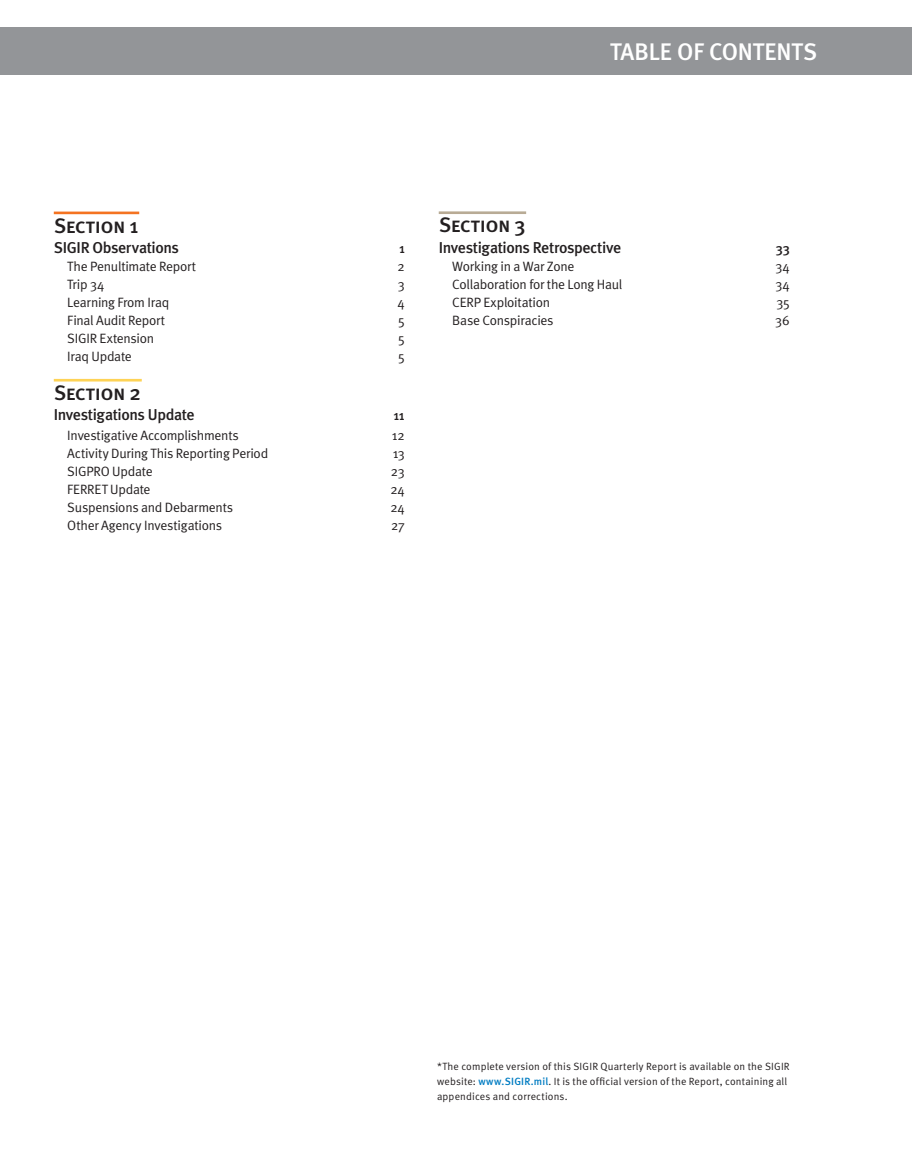
<style>
.page{position:relative;width:912px;height:1169px;background:#fff}
.page>*{position:absolute;margin:0;border:0;box-sizing:border-box;transform-origin:0 0}
.t1{font:500 24px "Meta";letter-spacing:.105em;color:#fff}
.t2{font:21px "Meta Medium Caps";letter-spacing:-.03em;color:#231f20}
.t3{font:500 15.75px "Meta";letter-spacing:-.025em;color:#231f20}
.t4{font:13.5px "Meta Normal";letter-spacing:-.02em;color:#231f20}
.t5{font:500 13.5px "Meta";color:#231f20}
.t6{font:10.5px/15px "Meta Normal";letter-spacing:.015em;color:#231f20}
.s1{font-family:"Meta";font-weight:500;color:#007cc2}
</style>
<div class="page">
<hr style="left:54px;top:211px;width:85px;height:3px;background:#f47321">
<hr style="left:54px;top:379px;width:88px;height:2px;background:#fed356">
<hr style="left:439px;top:211px;width:87px;height:3px;background:#b8ab95">
<div style="left:0;top:28px;width:912px;height:47px;background:#939598"></div>
<h1 class="t1" style="left:610px;top:38px;width:208px">table of contents</h1>
<h2 class="t2" style="left:54px;top:213px;width:86px">Section 1</h2>
<p class="t3" style="left:54px;top:238px;width:127px">SIGIR Observations</p>
<p class="t5" style="left:399px;top:240px;width:7px">1</p>
<p class="t4" style="left:67px;top:258px;width:130px">The Penultimate Report</p>
<p class="t4" style="left:397px;top:258px;width:9px">2</p>
<p class="t4" style="left:67px;top:276px;width:39px">Trip 34</p>
<p class="t4" style="left:398px;top:276px;width:8px">3</p>
<p class="t4" style="left:67px;top:294px;width:104px">Learning From Iraq</p>
<p class="t4" style="left:398px;top:294px;width:9px">4</p>
<p class="t4" style="left:67px;top:312px;width:99px">Final Audit Report</p>
<p class="t4" style="left:398px;top:312px;width:8px">5</p>
<p class="t4" style="left:67px;top:330px;width:88px">SIGIR Extension</p>
<p class="t4" style="left:398px;top:330px;width:8px">5</p>
<p class="t4" style="left:67px;top:348px;width:66px">Iraq Update</p>
<p class="t4" style="left:398px;top:348px;width:8px">5</p>
<h2 class="t2" style="left:54px;top:380px;width:89px">Section 2</h2>
<p class="t3" style="left:54px;top:405px;width:142px">Investigations Update</p>
<p class="t5" style="left:394px;top:407px;width:13px">11</p>
<p class="t4" style="left:67px;top:428px;width:173px">Investigative Accomplishments</p>
<p class="t4" style="left:392px;top:428px;width:14px">12</p>
<p class="t4" style="left:67px;top:446px;width:202px">Activity During This Reporting Period</p>
<p class="t4" style="left:393px;top:446px;width:14px">13</p>
<p class="t4" style="left:67px;top:464px;width:87px">SIGPRO Update</p>
<p class="t4" style="left:391px;top:464px;width:15px">23</p>
<p class="t4" style="left:67px;top:482px;width:85px">FERRET Update</p>
<p class="t4" style="left:390px;top:482px;width:16px">24</p>
<p class="t4" style="left:67px;top:500px;width:167px">Suspensions and Debarments</p>
<p class="t4" style="left:390px;top:500px;width:16px">24</p>
<p class="t4" style="left:67px;top:518px;width:156px">Other Agency Investigations</p>
<p class="t4" style="left:391px;top:518px;width:15px">27</p>
<h2 class="t2" style="left:439px;top:213px;width:88px">Section 3</h2>
<p class="t3" style="left:439px;top:238px;width:184px">Investigations Retrospective</p>
<p class="t5" style="left:776px;top:240px;width:15px">33</p>
<p class="t4" style="left:452px;top:258px;width:124px">Working in a War Zone</p>
<p class="t4" style="left:776px;top:258px;width:16px">34</p>
<p class="t4" style="left:452px;top:276px;width:172px">Collaboration for the Long Haul</p>
<p class="t4" style="left:776px;top:276px;width:16px">34</p>
<p class="t4" style="left:452px;top:294px;width:99px">CERP Exploitation</p>
<p class="t4" style="left:776px;top:294px;width:15px">35</p>
<p class="t4" style="left:452px;top:312px;width:103px">Base Conspiracies</p>
<p class="t4" style="left:775px;top:312px;width:16px">36</p>
<p class="t6" style="left:437px;top:1058px;width:354px">*The complete version of this SIGIR Quarterly Report is available on the SIGIR website: <span class="s1">www.SIGIR.mil</span>. It is the official version of the Report, containing all appendices and corrections.</p>
</div>
